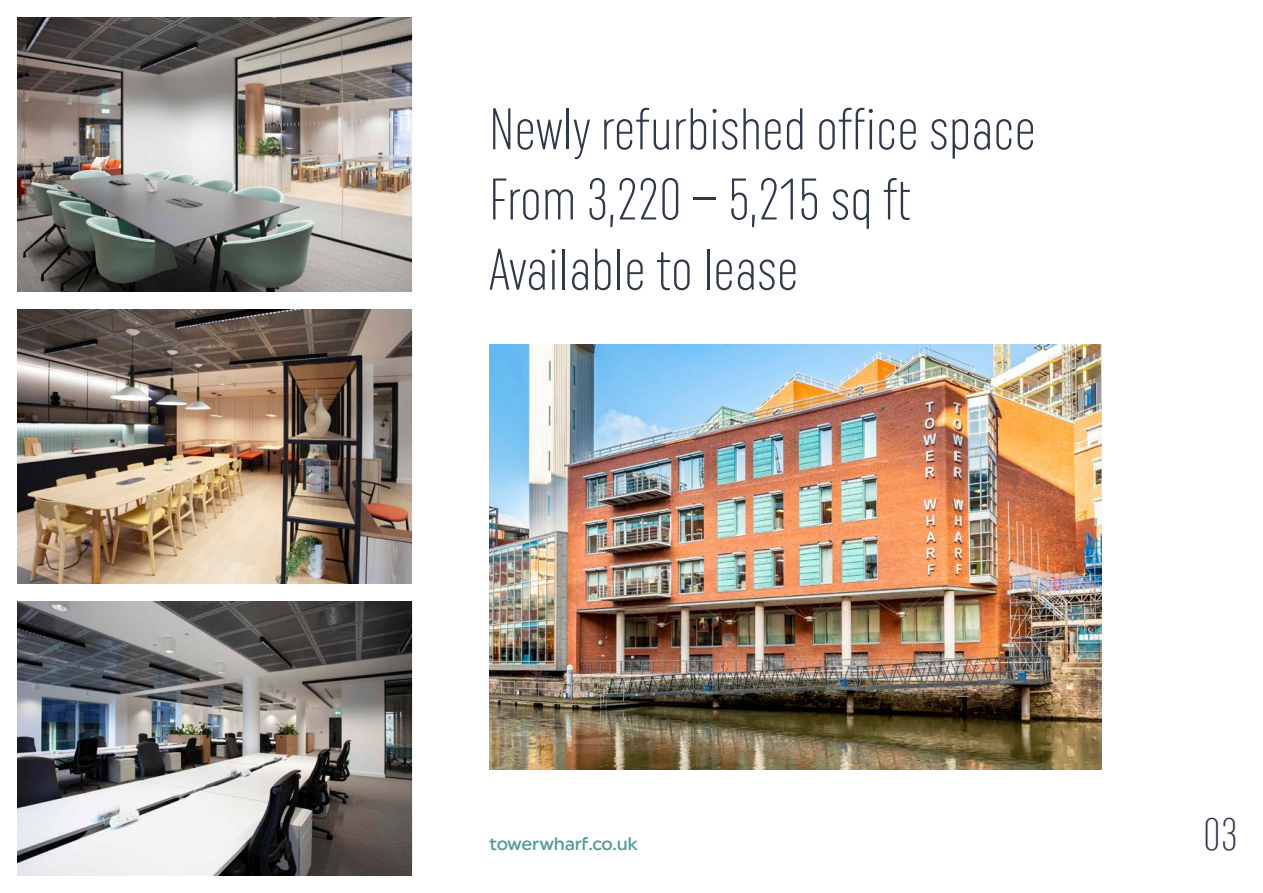
<style>
.page{position:relative;width:1263px;height:893px;background:#fff}
.page>*{position:absolute;margin:0;border:0;box-sizing:border-box;transform-origin:0 0}
.t1{font:300 extra-condensed 58.5px/70.2px "Uniform";color:#30394a}
.t2{font:300 extra-condensed 45px "Uniform";color:#30394a}
.t3{font:18px "Uniform Regular 4";letter-spacing:-.005em;color:#4f9d93}
</style>
<div class="page">
<img style="left:17px;top:17px;width:395px;height:275px">
<img style="left:17px;top:309px;width:395px;height:275px">
<img style="left:17px;top:601px;width:395px;height:275px">
<img style="left:489px;top:344px;width:612px;height:426px">
<p class="t1" style="left:489px;top:93px;width:549px">Newly refurbished office space<br>From 3,220 – 5,215 sq ft<br>Available to lease</p>
<p class="t3" style="left:489px;top:833px;width:150px">towerwharf.co.uk</p>
<p class="t2" style="left:1203px;top:808px;width:36px">03</p>
</div>
